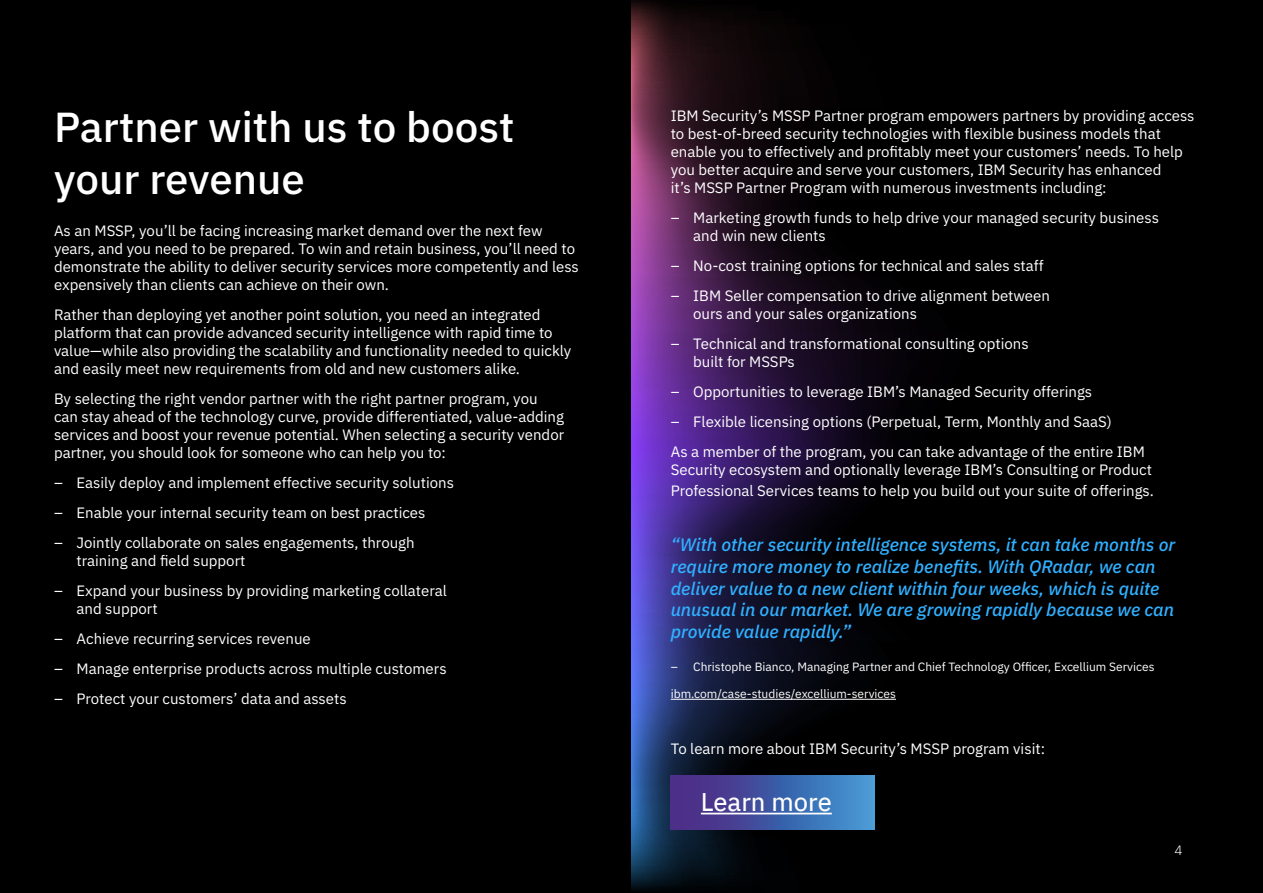
<style>
.page{position:relative;width:1263px;height:893px;background:#000}
.page>*{position:absolute;margin:0;border:0;box-sizing:border-box;transform-origin:0 0}
.t1{font:500 42px/52.5px "IBM Plex Sans";color:#fff}
.t2{font:25.5px "IBM Plex Sans Text";color:#fff}
.t3{font:italic 500 18px/21.6px "IBM Plex Sans";color:#30b0ff}
.t4{font:15px/18px "IBM Plex Sans";color:#fff}
.t5{font:300 13.5px "IBM Plex Sans";color:#fff}
.t6{font:12px "IBM Plex Sans";color:#fff}
</style>
<div class="page">
<img style="left:631px;top:0;width:268px;height:890px">
<hr style="left:671px;top:699px;width:225px;height:1px;background:#fff">
<div style="left:671px;top:775px;width:204px;height:55px;background:linear-gradient(to right,#48207c,#3e99d3)"></div>
<hr style="left:701px;top:813px;width:131px;height:1px;background:#fff">
<h1 class="t1" style="left:54px;top:97px;width:462px">Partner with us to boost your revenue</h1>
<p class="t4" style="left:54px;top:221px;width:526px">As an MSSP, you’ll be facing increasing market demand over the next few years, and you need to be prepared. To win and retain business, you’ll need to demonstrate the ability to deliver security services more competently and less expensively than clients can achieve on their own.</p>
<p class="t4" style="left:54px;top:305px;width:519px">Rather than deploying yet another point solution, you need an integrated platform that can provide advanced security intelligence with rapid time to value—while also providing the scalability and functionality needed to quickly and easily meet new requirements from old and new customers alike.</p>
<p class="t4" style="left:54px;top:389px;width:512px">By selecting the right vendor partner with the right partner program, you can stay ahead of the technology curve, provide differentiated, value-adding services and boost your revenue potential. When selecting a security vendor partner, you should look for someone who can help you to:</p>
<p class="t4" style="left:54px;top:473px;width:402px">– Easily deploy and implement effective security solutions</p>
<p class="t4" style="left:54px;top:503px;width:373px">– Enable your internal security team on best practices</p>
<p class="t4" style="left:76px;top:533px;width:340px;text-indent:-22px">– Jointly collaborate on sales engagements, through training and field support</p>
<p class="t4" style="left:76px;top:581px;width:372px;text-indent:-22px">– Expand your business by providing marketing collateral and support</p>
<p class="t4" style="left:54px;top:629px;width:258px">– Achieve recurring services revenue</p>
<p class="t4" style="left:54px;top:659px;width:394px">– Manage enterprise products across multiple customers</p>
<p class="t4" style="left:54px;top:689px;width:294px">– Protect your customers’ data and assets</p>
<p class="t4" style="left:671px;top:105px;width:525px">IBM Security’s MSSP Partner program empowers partners by providing access to best-of-breed security technologies with flexible business models that enable you to effectively and profitably meet your customers’ needs. To help you better acquire and serve your customers, IBM Security has enhanced<br>it’s MSSP Partner Program with numerous investments including:</p>
<p class="t4" style="left:693px;top:207px;width:467px;text-indent:-22px">– Marketing growth funds to help drive your managed security business and win new clients</p>
<p class="t4" style="left:671px;top:255px;width:374px">– No-cost training options for technical and sales staff</p>
<p class="t4" style="left:693px;top:285px;width:358px;text-indent:-22px">– IBM Seller compensation to drive alignment between ours and your sales organizations</p>
<p class="t4" style="left:693px;top:333px;width:337px;text-indent:-22px">– Technical and transformational consulting options built for MSSPs</p>
<p class="t4" style="left:671px;top:381px;width:423px">– Opportunities to leverage IBM’s Managed Security offerings</p>
<p class="t4" style="left:671px;top:405px;width:476px;line-height:30px">– Flexible licensing options (Perpetual, Term, Monthly and SaaS)<br>As a member of the program, you can take advantage of the entire IBM</p>
<p class="t4" style="left:671px;top:457px;width:485px;line-height:21.6px">Security ecosystem and optionally leverage IBM’s Consulting or Product<br>Professional Services teams to help you build out your suite of offerings.</p>
<p class="t3" style="left:671px;top:533px;width:506px">“With other security intelligence systems, it can take months or require more money to realize benefits. With QRadar, we can deliver value to a new client within four weeks, which is quite unusual in our market. We are growing rapidly because we can provide value rapidly.”</p>
<p class="t6" style="left:671px;top:658px;width:485px">– Christophe Bianco, Managing Partner and Chief Technology Officer, Excellium Services</p>
<p class="t6" style="left:671px;top:684px;width:227px">ibm.com/case-studies/excellium-services</p>
<p class="t4" style="left:671px;top:739px;width:376px">To learn more about IBM Security’s MSSP program visit:</p>
<h2 class="t2" style="left:701px;top:783px;width:132px">Learn more</h2>
<p class="t5" style="left:1175px;top:840px;width:10px">4</p>
</div>
